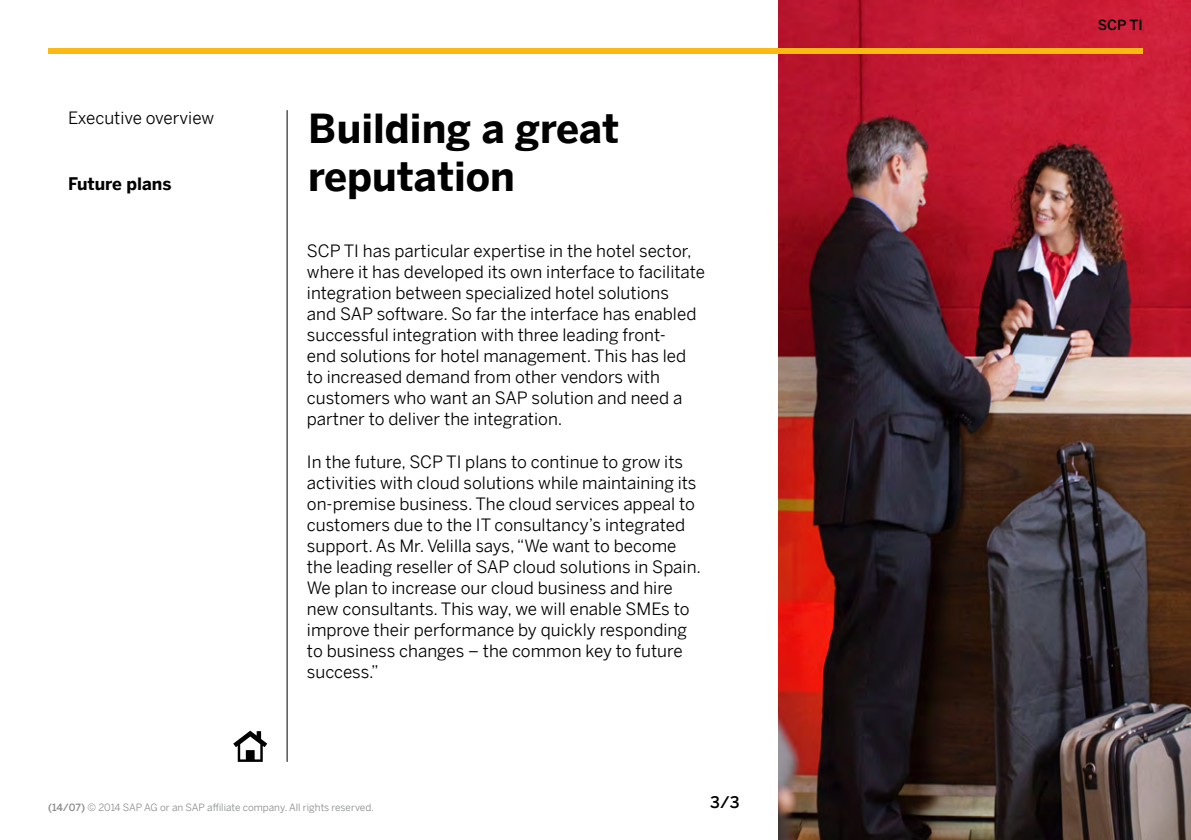
<style>
.page{position:relative;width:1191px;height:840px;background:#fff}
.page>*{position:absolute;margin:0;border:0;box-sizing:border-box;transform-origin:0 0}
.t1{font:700 40px/48px "Benton Sans";color:#000}
.t2{font:17px/21px "Benton Sans";color:#000}
.t3{font:700 17px "Benton Sans";color:#000}
.t4{font:500 16px "Benton Sans";color:#000}
.t5{font:500 14px "Benton Sans";color:#000}
.t6{font:10px "Benton Sans";color:#8a8c8e}
.s1{font-weight:500}
</style>
<div class="page">
<img style="left:778px;top:0;width:413px;height:839px">
<hr style="left:287px;top:110px;width:1px;height:651px;background:#000">
<svg style="left:233px;top:730px;width:34px;height:31px"></svg>
<div style="left:48px;top:48px;width:1094px;height:6px;background:#fdb913"></div>
<p class="t2" style="left:68px;top:106px;width:148px">Executive overview</p>
<p class="t3" style="left:68px;top:171px;width:105px">Future plans</p>
<h1 class="t1" style="left:308px;top:103px;width:313px">Building a great reputation</h1>
<p class="t2" style="left:307px;top:239px;width:400px">SCP TI has particular expertise in the hotel sector, where it has developed its own interface to facilitate integration between specialized hotel solutions<br>and SAP software. So far the interface has enabled successful integration with three leading front-<br>end solutions for hotel management. This has led to increased demand from other vendors with customers who want an SAP solution and need a partner to deliver the integration.</p>
<p class="t2" style="left:307px;top:449px;width:396px">In the future, SCP TI plans to continue to grow its activities with cloud solutions while maintaining its on-premise business. The cloud services appeal to customers due to the IT consultancy’s integrated support. As Mr. Velilla says, “We want to become the leading reseller of SAP cloud solutions in Spain.<br>We plan to increase our cloud business and hire new consultants. This way, we will enable SMEs to improve their performance by quickly responding to business changes – the common key to future success.”</p>
<p class="t6" style="left:48px;top:799px;width:327px"><span class="s1">(14/07)</span> © 2014 SAP AG or an SAP affiliate company. All rights reserved.</p>
<p class="t4" style="left:710px;top:790px;width:31px">3/3</p>
<p class="t5" style="left:1098px;top:14px;width:46px">SCP TI</p>
</div>
